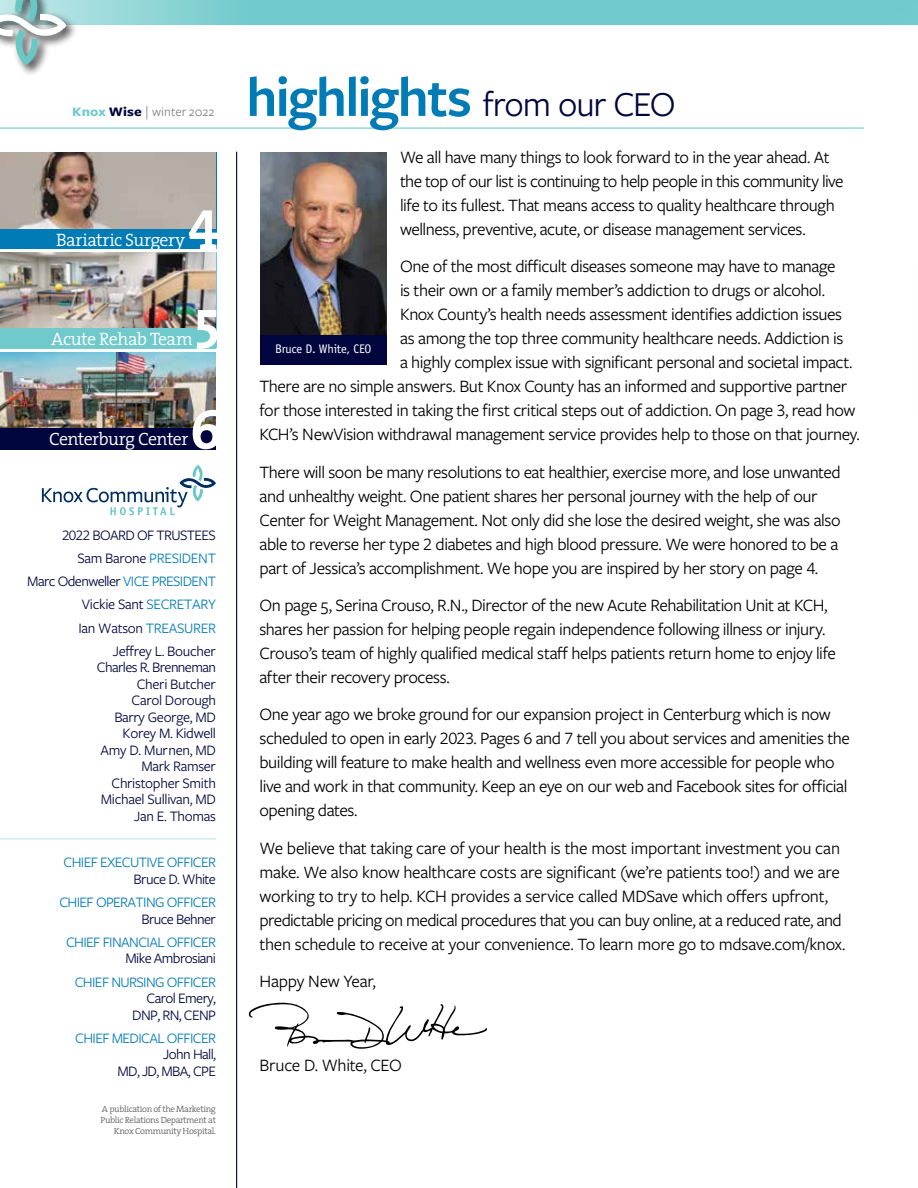
<style>
.page{position:relative;width:918px;height:1188px;background:#fff}
.page>*{position:absolute;margin:0;border:0;box-sizing:border-box;transform-origin:0 0}
.t1{font:600 57.75px "Freight Sans Pro";letter-spacing:-.03em;color:#007bb6}
.t2{font:700 55.2px/99.4px "The Serif";color:#fff}
.t3{font:18px/24px "Freight Sans Pro";letter-spacing:-.025em;color:#000}
.t4{font:300 18px "The Serif";letter-spacing:-.035em;color:#fff}
.t5{font:15px/16.5px "Freight Sans Pro";letter-spacing:-.02em;color:#00053e;text-align:right}
.t6{font:15px "Freight Sans Pro";letter-spacing:-.04em;color:#007bb6}
.t7{font:15px/16.5px "Freight Sans Pro";letter-spacing:-.04em;color:#00053e;text-align:right}
.t8{font:13.5px "Freight Sans";letter-spacing:.005em;color:#808285}
.t9{font:12.45px "Officina Sans Std";letter-spacing:-.02em;color:#fff}
.t10{font:300 9px/10.8px "The Serif";letter-spacing:-.04em;color:#636466;text-align:right}
.s1{font-weight:700;color:#70cacb}
.s2{font-weight:700;color:#00053e}
.s3{font-family:"The Serif";font-weight:300}
.s4{color:#007bb6}
.s5{font-weight:400;font-size:36.45px;color:#00053e}
</style>
<div class="page">
<div style="left:0;top:153px;width:216px;height:97px;background:#007bb6"></div>
<img style="left:0;top:152px;width:216px;height:76px">
<div style="left:0;top:352px;width:216px;height:97px;background:#00053e"></div>
<div style="left:0;top:252px;width:216px;height:97px;background:#70cacb"></div>
<hr style="left:0;top:838px;width:216px;height:1px;background:#b9e2e2">
<svg style="left:42px;top:465px;width:174px;height:50px"></svg>
<hr style="left:0;top:128px;width:864px;height:1px;background:#70cacb">
<hr style="left:236px;top:152px;width:1px;height:1036px;background:#00053e">
<hr style="left:0;top:249px;width:218px;height:3px;background:#fff">
<img style="left:0;top:252px;width:216px;height:76px">
<img style="left:0;top:352px;width:216px;height:76px">
<svg style="left:249px;top:1003px;width:238px;height:46px"></svg>
<img style="left:260px;top:152px;width:127px;height:183px">
<div style="left:260px;top:335px;width:127px;height:30px;background:#00053e"></div>
<svg style="left:78px;top:0;width:751px;height:25px;background:#76cccd"></svg>
<div style="left:0;top:0;width:78px;height:77px;background:#000;opacity:.75"></div>
<svg style="left:0;top:0;width:67px;height:75px"></svg>
<div style="left:829px;top:0;width:89px;height:363px;background:#fff"></div>
<hr style="left:917px;top:972px;width:1px;height:189px;background:#28abb1">
<p class="t8" style="left:72px;top:104px;width:144px"><span class="s1">Knox</span> <span class="s2">Wise</span> <span class="s3">|</span> winter 2022</p>
<h2 class="t2" style="left:188px;top:169px;width:33px">4<br>5</h2>
<p class="t4" style="left:56px;top:225px;width:131px">Bariatric Surgery</p>
<p class="t4" style="left:51px;top:324px;width:143px">Acute Rehab Team</p>
<h2 class="t2" style="left:190px;top:379px;width:34px">6</h2>
<p class="t4" style="left:49px;top:424px;width:141px">Centerburg Center</p>
<p class="t5" style="left:27px;top:522px;width:190px;line-height:23.2px">2022 BOARD OF TRUSTEES<br>Sam Barone <span class="s4">PRESIDENT<br></span>Marc Odenweller <span class="s4">VICE PRESIDENT<br></span>Vickie Sant <span class="s4">SECRETARY<br></span>Ian Watson <span class="s4">TREASURER<br></span>Jeffrey L. Boucher</p>
<p class="t5" style="left:97px;top:659px;width:121px">Charles R. Brenneman<br>Cheri Butcher<br>Carol Dorough<br>Barry George, MD<br>Korey M. Kidwell<br>Amy D. Murnen, MD<br>Mark Ramser<br>Christopher Smith<br>Michael Sullivan, MD<br>Jan E. Thomas</p>
<p class="t6" style="left:64px;top:852px;width:154px">CHIEF EXECUTIVE OFFICER</p>
<p class="t7" style="left:134px;top:870px;width:84px">Bruce D. White</p>
<p class="t6" style="left:59px;top:892px;width:158px">CHIEF OPERATING OFFICER</p>
<p class="t7" style="left:141px;top:910px;width:76px">Bruce Behner</p>
<p class="t6" style="left:66px;top:932px;width:151px">CHIEF FINANCIAL OFFICER</p>
<p class="t7" style="left:125px;top:950px;width:92px">Mike Ambrosiani</p>
<p class="t6" style="left:75px;top:972px;width:143px">CHIEF NURSING OFFICER</p>
<p class="t7" style="left:132px;top:989px;width:85px">Carol Emery,<br>DNP, RN, CENP</p>
<p class="t6" style="left:75px;top:1028px;width:142px">CHIEF MEDICAL OFFICER</p>
<p class="t7" style="left:117px;top:1046px;width:100px">John Hall,<br>MD, JD, MBA, CPE</p>
<p class="t10" style="left:101px;top:1103px;width:117px">A publication of the Marketing<br>Public Relations Department at<br>Knox Community Hospital.</p>
<h1 class="t1" style="left:246px;top:58px;width:431px">highlights <span class="s5">from our CEO</span></h1>
<p class="t3" style="left:400px;top:144px;width:445px">We all have many things to look forward to in the year ahead. At the top of our list is continuing to help people in this community live life to its fullest. That means access to quality healthcare through wellness, preventive, acute, or disease management services.</p>
<p class="t3" style="left:400px;top:254px;width:437px">One of the most difficult diseases someone may have to manage</p>
<p class="t3" style="left:400px;top:277px;width:427px">is their own or a family member’s addiction to drugs or alcohol.</p>
<p class="t3" style="left:400px;top:301px;width:444px">Knox County’s health needs assessment identifies addiction issues</p>
<p class="t3" style="left:400px;top:325px;width:445px">as among the top three community healthcare needs. Addiction is</p>
<p class="t3" style="left:400px;top:349px;width:454px">a highly complex issue with significant personal and societal impact.</p>
<p class="t3" style="left:259px;top:373px;width:589px">There are no simple answers. But Knox County has an informed and supportive partner</p>
<p class="t3" style="left:259px;top:397px;width:597px">for those interested in taking the first critical steps out of addiction. On page 3, read how</p>
<p class="t3" style="left:259px;top:421px;width:602px">KCH’s NewVision withdrawal management service provides help to those on that journey.</p>
<p class="t3" style="left:259px;top:459px;width:583px">There will soon be many resolutions to eat healthier, exercise more, and lose unwanted and unhealthy weight. One patient shares her personal journey with the help of our Center for Weight Management. Not only did she lose the desired weight, she was also able to reverse her type 2 diabetes and high blood pressure. We were honored to be a part of Jessica’s accomplishment. We hope you are inspired by her story on page 4.</p>
<p class="t3" style="left:259px;top:592px;width:578px">On page 5, Serina Crouso, R.N., Director of the new Acute Rehabilitation Unit at KCH, shares her passion for helping people regain independence following illness or injury.<br>Crouso’s team of highly qualified medical staff helps patients return home to enjoy life after their recovery process.</p>
<p class="t3" style="left:259px;top:702px;width:592px">One year ago we broke ground for our expansion project in Centerburg which is now scheduled to open in early 2023. Pages 6 and 7 tell you about services and amenities the building will feature to make health and wellness even more accessible for people who live and work in that community. Keep an eye on our web and Facebook sites for official opening dates.</p>
<p class="t3" style="left:259px;top:835px;width:588px">We believe that taking care of your health is the most important investment you can make. We also know healthcare costs are significant (we’re patients too!) and we are working to try to help. KCH provides a service called MDSave which offers upfront, predictable pricing on medical procedures that you can buy online, at a reduced rate, and then schedule to receive at your convenience. To learn more go to mdsave.com/knox.</p>
<p class="t3" style="left:259px;top:969px;width:118px">Happy New Year,</p>
<p class="t9" style="left:275px;top:342px;width:98px">Bruce D. White, CEO</p>
<p class="t3" style="left:259px;top:1052px;width:144px">Bruce D. White, CEO</p>
</div>
